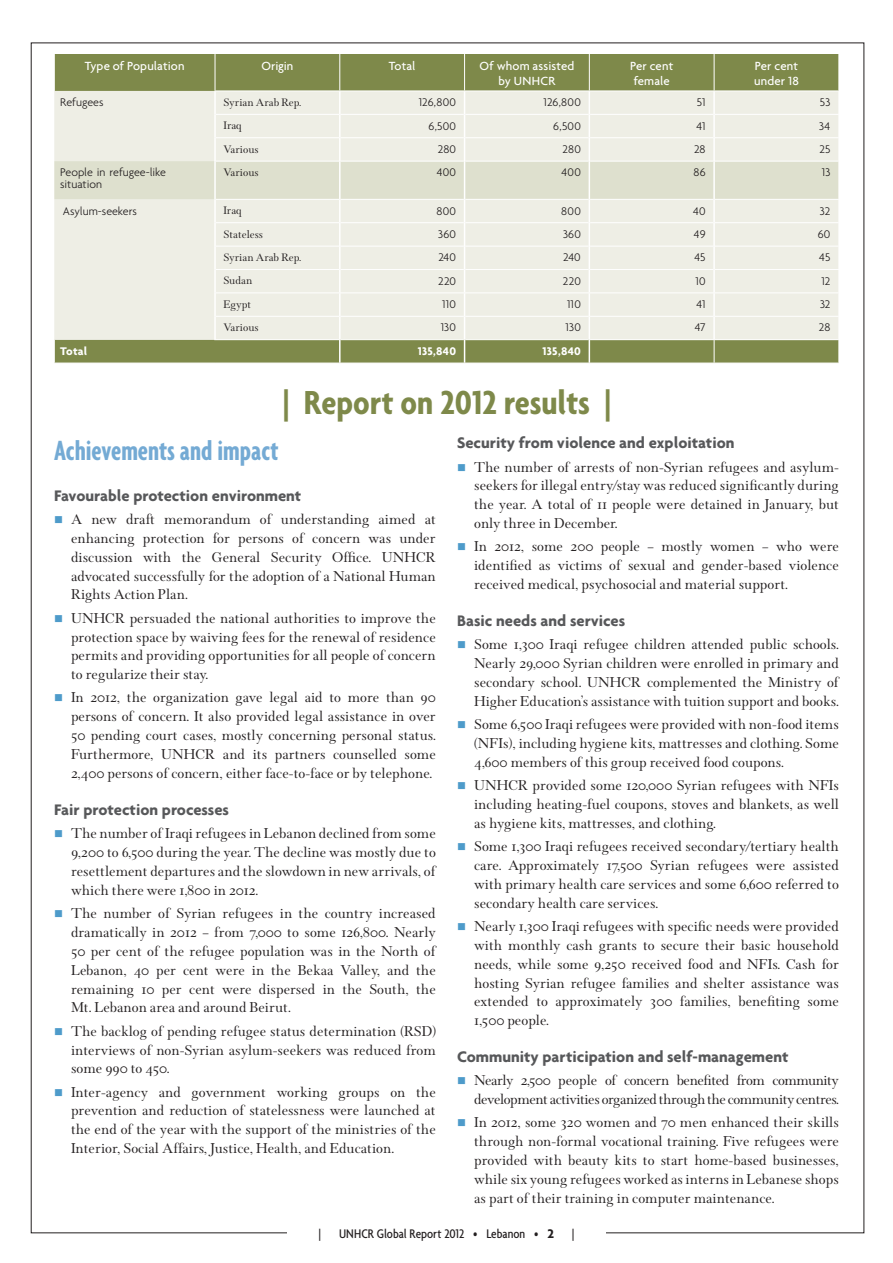
<style>
.page{position:relative;width:893px;height:1263px;background:#fff}
.page>*{position:absolute;margin:0;border:0;box-sizing:border-box;transform-origin:0 0}
.t1{font:700 condensed 36px "Agenda";color:#7e894a}
.t2{font:700 extra-condensed 30px "Agenda";color:#74aad4}
.t3{font:700 16.5px "Agenda";color:#57585a}
.t4{font:15.75px/18.9px "Wessex";color:#231f20;text-align:justify}
.t5{font:15.75px/18.9px "Wessex";letter-spacing:-.03em;color:#231f20}
.t6{font:500 condensed 13.5px "Agenda";color:#231f20}
.t7{font:500 12.75px/15.3px "Agenda";letter-spacing:.01em;color:#fff}
.t8{font:300 12px/12px "Agenda";letter-spacing:.005em;color:#231f20}
.t9{font:12px "Wessex";color:#231f20}
.t10{font:700 12px "Agenda";letter-spacing:.02em;color:#fff}
.s1{font-weight:700;font-stretch:normal}
</style>
<div class="page">
<div style="left:55px;top:54px;width:783px;height:37px;background:#7e894a"></div>
<hr style="left:215px;top:54px;width:1px;height:37px;background:#fff">
<hr style="left:339px;top:54px;width:1px;height:37px;background:#fff">
<hr style="left:464px;top:54px;width:1px;height:37px;background:#fff">
<hr style="left:589px;top:54px;width:1px;height:37px;background:#fff">
<hr style="left:714px;top:54px;width:1px;height:37px;background:#fff">
<svg style="left:54px;top:91px;width:785px;height:272px;background:#e3e4d6"></svg>
<hr style="left:713px;top:91px;width:2px;height:23px;background:#fff">
<hr style="left:713px;top:114px;width:2px;height:24px;background:#fff">
<hr style="left:713px;top:138px;width:2px;height:23px;background:#fff">
<hr style="left:713px;top:161px;width:2px;height:38px;background:#fff">
<hr style="left:713px;top:199px;width:2px;height:24px;background:#fff">
<hr style="left:713px;top:223px;width:2px;height:23px;background:#fff">
<hr style="left:713px;top:246px;width:2px;height:23px;background:#fff">
<hr style="left:713px;top:269px;width:2px;height:23px;background:#fff">
<hr style="left:713px;top:316px;width:2px;height:23px;background:#fff">
<hr style="left:339px;top:340px;width:2px;height:23px;background:#fff">
<p class="t7" style="left:85px;top:58px;width:101px">Type of Population</p>
<p class="t7" style="left:262px;top:58px;width:33px">Origin</p>
<p class="t7" style="left:389px;top:58px;width:28px">Total</p>
<p class="t7" style="left:479px;top:58px;width:96px;text-align:center">Of whom assisted by UNHCR</p>
<p class="t7" style="left:630px;top:58px;width:45px">Per cent female</p>
<p class="t7" style="left:754px;top:58px;width:46px">Per cent under 18</p>
<p class="t8" style="left:60px;top:96px;width:45px">Refugees</p>
<p class="t9" style="left:224px;top:96px;width:79px">Syrian Arab Rep.</p>
<p class="t8" style="left:419px;top:96px;width:39px">126,800</p>
<p class="t8" style="left:544px;top:96px;width:39px">126,800</p>
<p class="t8" style="left:697px;top:96px;width:10px">51</p>
<p class="t8" style="left:820px;top:96px;width:12px">53</p>
<p class="t9" style="left:224px;top:119px;width:20px">Iraq</p>
<p class="t8" style="left:428px;top:119px;width:29px">6,500</p>
<p class="t8" style="left:553px;top:119px;width:29px">6,500</p>
<p class="t8" style="left:696px;top:119px;width:11px">41</p>
<p class="t8" style="left:819px;top:119px;width:13px">34</p>
<p class="t9" style="left:224px;top:143px;width:37px">Various</p>
<p class="t8" style="left:438px;top:143px;width:20px">280</p>
<p class="t8" style="left:563px;top:143px;width:20px">280</p>
<p class="t8" style="left:694px;top:143px;width:13px">28</p>
<p class="t8" style="left:819px;top:143px;width:12px">25</p>
<p class="t8" style="left:60px;top:166px;width:107px">People in refugee-like situation</p>
<p class="t9" style="left:224px;top:166px;width:37px">Various</p>
<p class="t8" style="left:437px;top:166px;width:21px">400</p>
<p class="t8" style="left:561px;top:166px;width:21px">400</p>
<p class="t8" style="left:693px;top:166px;width:14px">86</p>
<p class="t8" style="left:822px;top:166px;width:10px">13</p>
<p class="t8" style="left:63px;top:204px;width:76px">Asylum-seekers</p>
<p class="t9" style="left:224px;top:204px;width:20px">Iraq</p>
<p class="t8" style="left:436px;top:204px;width:21px">800</p>
<p class="t8" style="left:561px;top:204px;width:21px">800</p>
<p class="t8" style="left:693px;top:204px;width:14px">40</p>
<p class="t8" style="left:820px;top:204px;width:12px">32</p>
<p class="t9" style="left:223px;top:228px;width:41px">Stateless</p>
<p class="t8" style="left:438px;top:228px;width:19px">360</p>
<p class="t8" style="left:563px;top:228px;width:19px">360</p>
<p class="t8" style="left:694px;top:228px;width:13px">49</p>
<p class="t8" style="left:818px;top:228px;width:14px">60</p>
<p class="t9" style="left:223px;top:251px;width:79px">Syrian Arab Rep.</p>
<p class="t8" style="left:438px;top:251px;width:19px">240</p>
<p class="t8" style="left:563px;top:251px;width:19px">240</p>
<p class="t8" style="left:694px;top:251px;width:13px">45</p>
<p class="t8" style="left:819px;top:251px;width:13px">45</p>
<p class="t9" style="left:224px;top:274px;width:30px">Sudan</p>
<p class="t8" style="left:438px;top:275px;width:19px">220</p>
<p class="t8" style="left:563px;top:275px;width:19px">220</p>
<p class="t8" style="left:695px;top:275px;width:12px">10</p>
<p class="t8" style="left:821px;top:275px;width:10px">12</p>
<p class="t9" style="left:224px;top:298px;width:29px">Egypt</p>
<p class="t8" style="left:442px;top:298px;width:15px">110</p>
<p class="t8" style="left:567px;top:298px;width:15px">110</p>
<p class="t8" style="left:696px;top:298px;width:11px">41</p>
<p class="t8" style="left:820px;top:298px;width:12px">32</p>
<p class="t9" style="left:224px;top:321px;width:37px">Various</p>
<p class="t8" style="left:441px;top:321px;width:17px">130</p>
<p class="t8" style="left:566px;top:321px;width:17px">130</p>
<p class="t8" style="left:695px;top:321px;width:12px">47</p>
<p class="t8" style="left:819px;top:321px;width:13px">28</p>
<p class="t10" style="left:60px;top:344px;width:29px">Total</p>
<p class="t10" style="left:418px;top:344px;width:40px">135,840</p>
<p class="t10" style="left:542px;top:344px;width:40px">135,840</p>
<h1 class="t1" style="left:282px;top:381px;width:330px">| Report on 2012 results |</h1>
<h2 class="t2" style="left:54px;top:433px;width:226px">Achievements and impact</h2>
<p class="t3" style="left:54px;top:485px;width:249px">Favourable protection environment</p>
<p class="t4" style="left:71px;top:510px;width:366px">A new draft memorandum of understanding aimed at enhancing protection for persons of concern was under discussion with the General Security Office. UNHCR advocated successfully for the adoption of a National Human Rights Action Plan.</p>
<p class="t4" style="left:71px;top:608px;width:366px">UNHCR persuaded the national authorities to improve the protection space by waiving fees for the renewal of residence permits and providing opportunities for all people of concern to regularize their stay.</p>
<p class="t4" style="left:71px;top:688px;width:366px">In 2012, the organization gave legal aid to more than 90 persons of concern. It also provided legal assistance in over 50 pending court cases, mostly concerning personal status.<br>Furthermore, UNHCR and its partners counselled some 2,400 persons of concern, either face-to-face or by telephone.</p>
<p class="t3" style="left:54px;top:799px;width:177px">Fair protection processes</p>
<p class="t4" style="left:71px;top:824px;width:366px">The number of Iraqi refugees in Lebanon declined from some 9,200 to 6,500 during the year. The decline was mostly due to resettlement departures and the slowdown in new arrivals, of which there were 1,800 in 2012.</p>
<p class="t4" style="left:71px;top:904px;width:366px">The number of Syrian refugees in the country increased dramatically in 2012 – from 7,000 to some 126,800. Nearly 50 per cent of the refugee population was in the North of Lebanon, 40 per cent were in the Bekaa Valley, and the remaining 10 per cent were dispersed in the South, the Mt. Lebanon area and around Beirut.</p>
<p class="t4" style="left:71px;top:1021px;width:366px">The backlog of pending refugee status determination (RSD) interviews of non-Syrian asylum-seekers was reduced from some 990 to 450.</p>
<p class="t4" style="left:71px;top:1082px;width:366px">Inter-agency and government working groups on the prevention and reduction of statelessness were launched at the end of the year with the support of the ministries of the Interior, Social Affairs, Justice, Health, and Education.</p>
<p class="t3" style="left:457px;top:433px;width:279px">Security from violence and exploitation</p>
<p class="t4" style="left:474px;top:457px;width:366px">The number of arrests of non-Syrian refugees and asylum&shy;seekers for illegal entry/stay was reduced significantly during the year. A total of 11 people were detained in January, but only three in December.</p>
<p class="t4" style="left:474px;top:537px;width:366px">In 2012, some 200 people – mostly women – who were identified as victims of sexual and gender-based violence received medical, psychosocial and material support.</p>
<p class="t3" style="left:457px;top:611px;width:170px">Basic needs and services</p>
<p class="t4" style="left:474px;top:635px;width:366px">Some 1,300 Iraqi refugee children attended public schools.<br>Nearly 29,000 Syrian children were enrolled in primary and secondary school. UNHCR complemented the Ministry of Higher Education’s assistance with tuition support and books.</p>
<p class="t4" style="left:474px;top:715px;width:366px">Some 6,500 Iraqi refugees were provided with non-food items (NFIs), including hygiene kits, mattresses and clothing. Some 4,600 members of this group received food coupons.</p>
<p class="t4" style="left:474px;top:776px;width:366px">UNHCR provided some 120,000 Syrian refugees with NFIs including heating-fuel coupons, stoves and blankets, as well as hygiene kits, mattresses, and clothing.</p>
<p class="t4" style="left:474px;top:837px;width:366px">Some 1,300 Iraqi refugees received secondary/tertiary health care. Approximately 17,500 Syrian refugees were assisted with primary health care services and some 6,600 referred to secondary health care services.</p>
<p class="t4" style="left:474px;top:917px;width:366px">Nearly 1,300 Iraqi refugees with specific needs were provided with monthly cash grants to secure their basic household needs, while some 9,250 received food and NFIs. Cash for hosting Syrian refugee families and shelter assistance was extended to approximately 300 families, benefiting some 1,500 people.</p>
<p class="t3" style="left:457px;top:1047px;width:333px">Community participation and self-management</p>
<p class="t5" style="left:474px;top:1071px;width:366px">Nearly 2,500 people of concern benefited from community development activities organized through the community centres.</p>
<p class="t4" style="left:474px;top:1113px;width:366px">In 2012, some 320 women and 70 men enhanced their skills through non-formal vocational training. Five refugees were provided with beauty kits to start home-based businesses, while six young refugees worked as interns in Lebanese shops as part of their training in computer maintenance.</p>
<p class="t6" style="left:318px;top:1225px;width:4px">|</p>
<p class="t6" style="left:339px;top:1225px;width:216px">UNHCR Global Report 2012 • Lebanon • <span class="s1">2</span></p>
<p class="t6" style="left:572px;top:1225px;width:4px">|</p>
</div>
